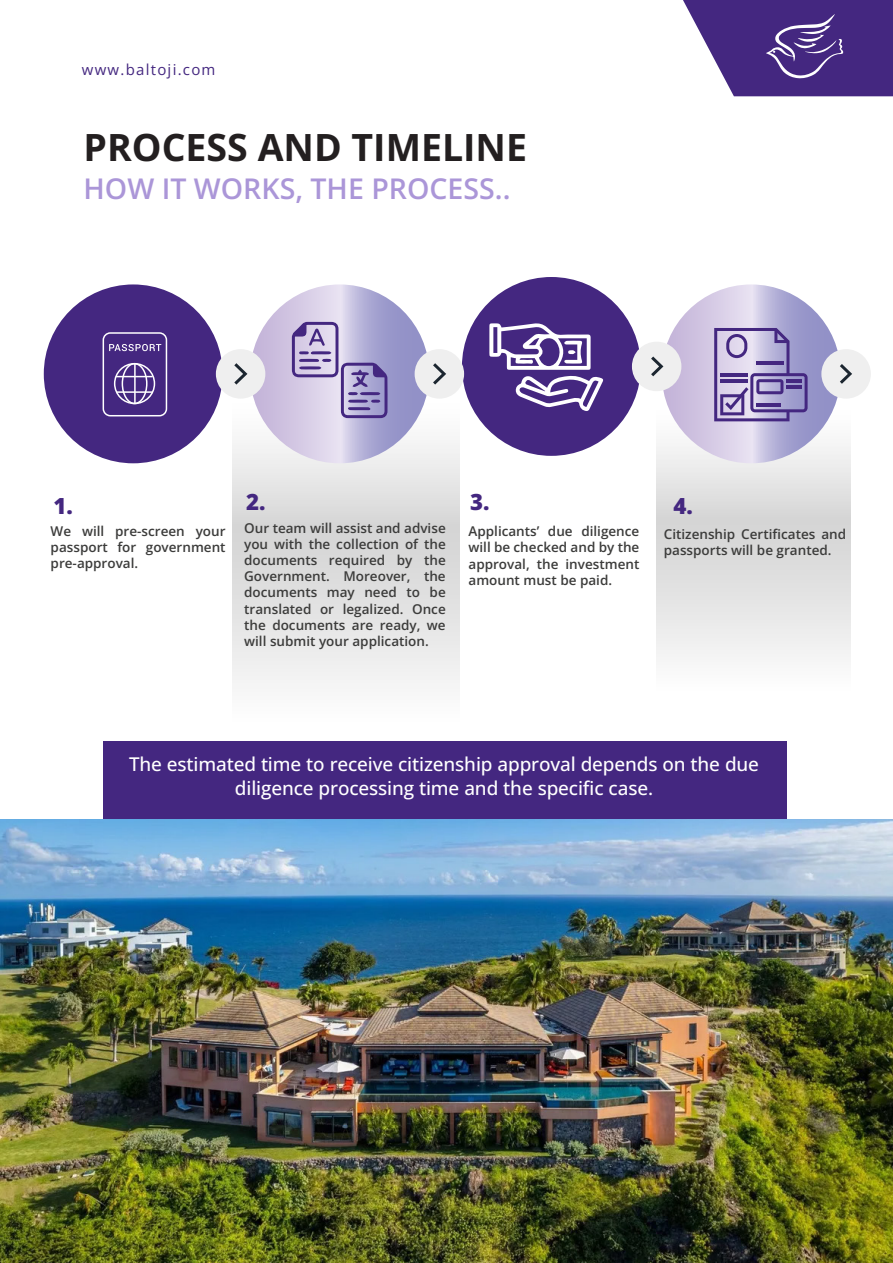
<style>
.page{position:relative;width:893px;height:1263px;background:#fff}
.page>*{position:absolute;margin:0;border:0;box-sizing:border-box;transform-origin:0 0}
.t1{font:700 37.5px "Open Sans";color:#231f20}
.t2{font:600 28.5px "Open Sans";color:#ab96d8}
.t3{font:800 22.2px "Open Sans";color:#442780}
.t4{font:500 18.9px/24px "Open Sans";letter-spacing:-.01em;color:#fff;text-align:center}
.t5{font:15px "Open Sans";letter-spacing:.085em;color:#442780}
.t6{font:600 13.5px/16.2px "Open Sans";color:#3c3c3b;text-align:justify}
</style>
<div class="page">
<div style="left:103px;top:741px;width:683px;height:115px;background:#442780"></div>
<svg style="left:683px;top:0;width:210px;height:96px"></svg>
<svg style="left:657px;top:390px;width:193px;height:267px"></svg>
<svg style="left:232px;top:395px;width:228px;height:288px"></svg>
<div style="left:44px;top:284px;width:179px;height:179px;background:#442780;border-radius:50%"></div>
<svg style="left:250px;top:284px;width:179px;height:179px;background:#beb7da"></svg>
<div style="left:462px;top:277px;width:179px;height:179px;background:#442780;border-radius:50%"></div>
<svg style="left:662px;top:284px;width:179px;height:179px;background:#c2badc"></svg>
<div style="left:216px;top:349px;width:49px;height:50px;background:#efefef;border-radius:50%"></div>
<div style="left:415px;top:349px;width:49px;height:50px;background:#efefef;border-radius:50%"></div>
<div style="left:632px;top:342px;width:49px;height:49px;background:#efefef;border-radius:50%"></div>
<svg style="left:234px;top:363px;width:14px;height:22px"></svg>
<svg style="left:433px;top:363px;width:13px;height:22px"></svg>
<svg style="left:651px;top:356px;width:13px;height:21px"></svg>
<div style="left:821px;top:349px;width:50px;height:50px;background:#efefef;border-radius:50%"></div>
<svg style="left:840px;top:364px;width:12px;height:20px"></svg>
<svg style="left:714px;top:328px;width:94px;height:93px;background:#9f93c3"></svg>
<hr style="left:720px;top:373px;width:27px;height:3px;background:#442780">
<hr style="left:720px;top:379px;width:27px;height:3px;background:#442780">
<hr style="left:756px;top:361px;width:27px;height:3px;background:#442780">
<div style="left:103px;top:332px;width:64px;height:84px;border:2px solid #fff;border-radius:7px"></div>
<svg style="left:109px;top:344px;width:52px;height:7px"></svg>
<svg style="left:115px;top:364px;width:39px;height:39px"></svg>
<div style="left:114px;top:363px;width:41px;height:41px;border:2px solid #fff;border-radius:50%"></div>
<div style="left:122px;top:363px;width:26px;height:41px;border:2px solid #fff;border-radius:50%"></div>
<hr style="left:134px;top:364px;width:2px;height:39px;background:#fff">
<hr style="left:117px;top:391px;width:35px;height:2px;background:#fff">
<hr style="left:116px;top:376px;width:36px;height:1px;background:#fff">
<svg style="left:292px;top:322px;width:96px;height:96px;background:#b0a5ce"></svg>
<svg style="left:489px;top:323px;width:115px;height:88px"></svg>
<img style="left:0;top:819px;width:893px;height:444px">
<p class="t5" style="left:82px;top:59px;width:135px">www.baltoji.com</p>
<h1 class="t1" style="left:84px;top:122px;width:445px">PROCESS AND TIMELINE</h1>
<h2 class="t2" style="left:84px;top:169px;width:428px">HOW IT WORKS, THE PROCESS..</h2>
<h3 class="t3" style="left:53px;top:490px;width:21px">1.</h3>
<h3 class="t3" style="left:246px;top:487px;width:21px">2.</h3>
<h3 class="t3" style="left:470px;top:487px;width:21px">3.</h3>
<h3 class="t3" style="left:673px;top:490px;width:21px">4.</h3>
<p class="t6" style="left:244px;top:519px;width:203px">Our team will assist and advise you with the collection of the documents required by the Government. Moreover, the documents may need to be translated or legalized. Once the documents are ready, we will submit your application.</p>
<p class="t6" style="left:468px;top:523px;width:172px">Applicants’ due diligence will be checked and by the approval, the investment amount must be paid.</p>
<p class="t6" style="left:664px;top:526px;width:184px">Citizenship Certificates and passports will be granted.</p>
<p class="t6" style="left:51px;top:522px;width:176px">We will pre-screen your passport for government pre-approval.</p>
<h3 class="t4" style="left:129px;top:752px;width:631px">The estimated time to receive citizenship approval depends on the due diligence processing time and the specific case.</h3>
</div>
